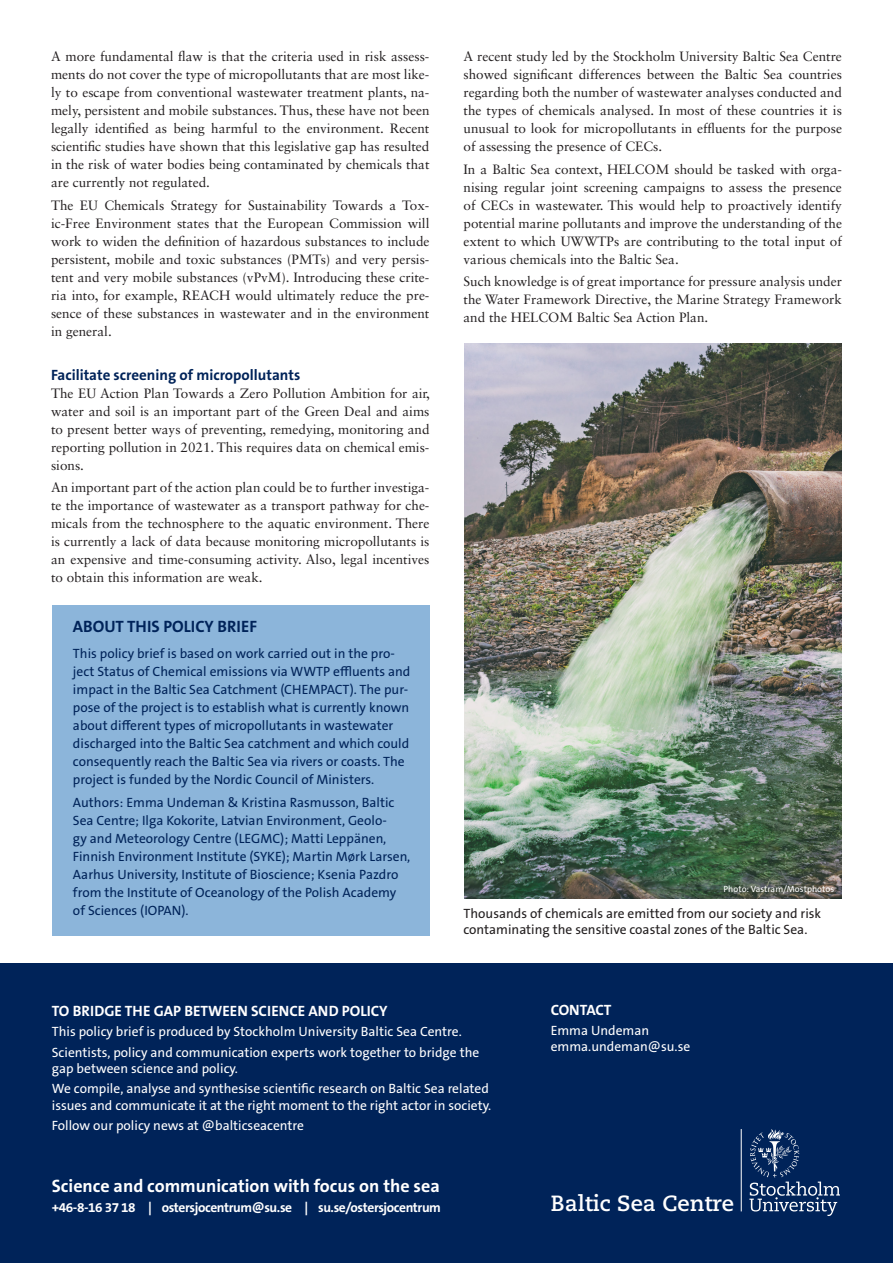
<style>
.page{position:relative;width:893px;height:1263px;background:#fff}
.page>*{position:absolute;margin:0;border:0;box-sizing:border-box;transform-origin:0 0}
.t1{font:700 21.9px "Caecilia Com 75";color:#fff}
.Rubriker{font:700 18px "The Sans B W7";color:#fff}
.Faktarubrik{font:700 16.5px "The Sans B W7";color:#002359}
.Mellanrubriker{font:700 15px "The Sans B W7";color:#fff}
.Mellanrubriker-2{font:700 15px "The Sans B W7";color:#002359}
.Brödtext{font:13.5px/18px "Sabon LT Std";color:#231f20;text-align:justify}
.Faktatext{font:13.5px/18px "The Sans B W5 Plain";color:#002359}
.Mellanrubriker-3{font:13.5px/16.2px "The Sans B W5 Plain";color:#fff}
.Bildtext{font:13.5px/16.2px "The Sans B W5 Plain";color:#231f20}
.Mellanrubriker-4{font:700 13.5px "The Sans B W7";letter-spacing:-.03em;color:#fff}
.Fotograf{font:9px "The Sans B W5 Plain";color:#fff}
</style>
<div class="page">
<div style="left:52px;top:605px;width:377px;height:330px;background:#8cb5da"></div>
<div style="left:0;top:963px;width:893px;height:300px;background:#002359"></div>
<svg style="left:749px;top:1129px;width:91px;height:87px"></svg>
<hr style="left:741px;top:1129px;width:1px;height:82px;background:#fff">
<img style="left:464px;top:343px;width:378px;height:556px">
<p class="Brödtext" style="left:51px;top:48px;width:380px">A more fundamental flaw is that the criteria used in risk assess&shy;ments do not cover the type of micropollutants that are most like&shy;ly to escape from conventional wastewater treatment plants, na&shy;mely, persistent and mobile substances. Thus, these have not been legally identified as being harmful to the environment. Recent scientific studies have shown that this legislative gap has resulted in the risk of water bodies being contaminated by chemicals that are currently not regulated.</p>
<p class="Brödtext" style="left:51px;top:196px;width:380px">The EU Chemicals Strategy for Sustainability Towards a Tox&shy;ic-Free Environment states that the European Commission will work to widen the definition of hazardous substances to include persistent, mobile and toxic substances (PMTs) and very persis&shy;tent and very mobile substances (vPvM). Introducing these crite&shy;ria into, for example, REACH would ultimately reduce the pre&shy;sence of these substances in wastewater and in the environment in general.</p>
<p class="Mellanrubriker-2" style="left:51px;top:365px;width:251px">Facilitate screening of micropollutants</p>
<p class="Brödtext" style="left:51px;top:384px;width:380px">The EU Action Plan Towards a Zero Pollution Ambition for air, water and soil is an important part of the Green Deal and aims to present better ways of preventing, remedying, monitoring and reporting pollution in 2021. This requires data on chemical emis&shy;sions.</p>
<p class="Brödtext" style="left:51px;top:479px;width:380px">An important part of the action plan could be to further investiga&shy;te the importance of wastewater as a transport pathway for che&shy;micals from the technosphere to the aquatic environment. There is currently a lack of data because monitoring micropollutants is an expensive and time-consuming activity. Also, legal incentives to obtain this information are weak.</p>
<p class="Faktarubrik" style="left:73px;top:615px;width:186px">ABOUT THIS POLICY BRIEF</p>
<p class="Faktatext" style="left:73px;top:645px;width:339px">This policy brief is based on work carried out in the pro&shy;ject Status of Chemical emissions via WWTP effluents and impact in the Baltic Sea Catchment (CHEMPACT). The pur&shy;pose of the project is to establish what is currently known about different types of micropollutants in wastewater discharged into the Baltic Sea catchment and which could consequently reach the Baltic Sea via rivers or coasts. The project is funded by the Nordic Council of Ministers.</p>
<p class="Faktatext" style="left:73px;top:793px;width:339px">Authors: Emma Undeman &amp; Kristina Rasmusson, Baltic Sea Centre; Ilga Kokorite, Latvian Environment, Geolo-<br>gy and Meteorology Centre (LEGMC); Matti Leppänen, Finnish Environment Institute (SYKE); Martin Mørk Larsen, Aarhus University, Institute of Bioscience; Ksenia Pazdro from the Institute of Oceanology of the Polish Academy of Sciences (IOPAN).</p>
<p class="Brödtext" style="left:463px;top:48px;width:380px">A recent study led by the Stockholm University Baltic Sea Centre showed significant differences between the Baltic Sea countries regarding both the number of wastewater analyses conducted and the types of chemicals analysed. In most of these countries it is unusual to look for micropollutants in effluents for the purpose of assessing the presence of CECs.</p>
<p class="Brödtext" style="left:463px;top:160px;width:380px">In a Baltic Sea context, HELCOM should be tasked with orga&shy;nising regular joint screening campaigns to assess the presence of CECs in wastewater. This would help to proactively identify potential marine pollutants and improve the understanding of the extent to which UWWTPs are contributing to the total input of various chemicals into the Baltic Sea.</p>
<p class="Brödtext" style="left:463px;top:272px;width:380px">Such knowledge is of great importance for pressure analysis under the Water Framework Directive, the Marine Strategy Framework and the HELCOM Baltic Sea Action Plan.</p>
<p class="Fotograf" style="left:724px;top:883px;width:112px">Photo: Vastram/Mostphotos</p>
<p class="Bildtext" style="left:463px;top:905px;width:359px">Thousands of chemicals are emitted from our society and risk contaminating the sensitive coastal zones of the Baltic Sea.</p>
<p class="Mellanrubriker" style="left:52px;top:1001px;width:337px">TO BRIDGE THE GAP BETWEEN SCIENCE AND POLICY</p>
<p class="Mellanrubriker-3" style="left:52px;top:1023px;width:411px">This policy brief is produced by Stockholm University Baltic Sea Centre.</p>
<p class="Mellanrubriker-3" style="left:52px;top:1044px;width:429px">Scientists, policy and communication experts work together to bridge the gap between science and policy.</p>
<p class="Mellanrubriker-3" style="left:52px;top:1081px;width:441px">We compile, analyse and synthesise scientific research on Baltic Sea related issues and communicate it at the right moment to the right actor in society.</p>
<p class="Mellanrubriker-3" style="left:52px;top:1117px;width:254px">Follow our policy news at @balticseacentre</p>
<p class="Mellanrubriker" style="left:551px;top:1000px;width:62px">CONTACT</p>
<p class="Mellanrubriker-3" style="left:551px;top:1022px;width:100px">Emma Undeman</p>
<p class="Mellanrubriker-3" style="left:551px;top:1039px;width:141px">emma.undeman@su.se</p>
<p class="Rubriker" style="left:52px;top:1175px;width:389px">Science and communication with focus on the sea</p>
<p class="Mellanrubriker-4" style="left:52px;top:1199px;width:391px">+46-8-16 37 18 | ostersjocentrum@su.se | su.se/ostersjocentrum</p>
<p class="t1" style="left:551px;top:1189px;width:185px">Baltic Sea Centre</p>
</div>
